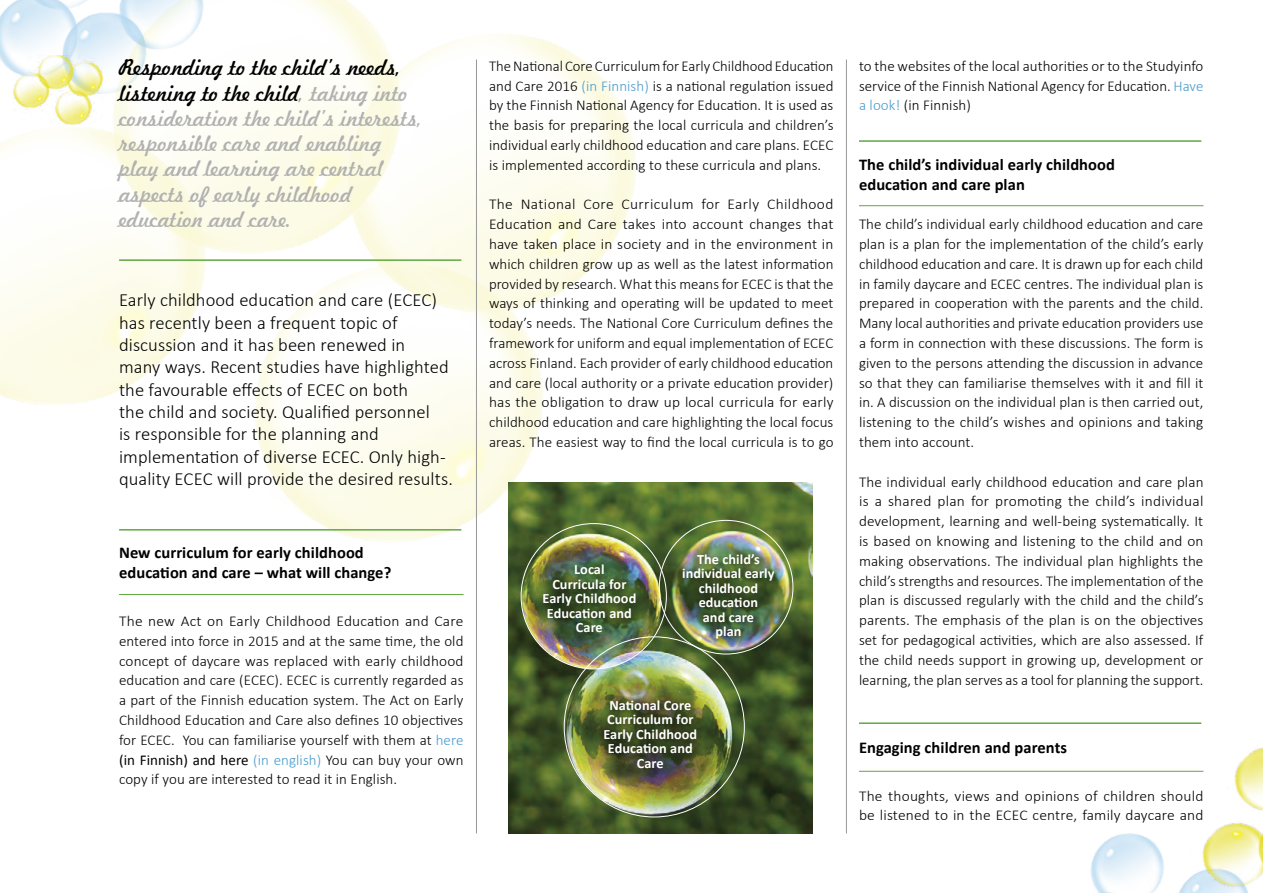
<style>
.page{position:relative;width:1263px;height:893px;background:#fff}
.page>*{position:absolute;margin:0;border:0;box-sizing:border-box;transform-origin:0 0}
.t1{font:21px/25.2px "Freehand 521 BT Regular C";letter-spacing:.005em;color:#b1b1b1}
.t2{font:300 18.6px/22.4px "Calibri";letter-spacing:.005em;color:#000}
.t3{font:700 16.5px/19.8px "Calibri";letter-spacing:.005em;color:#000}
.t4{font:300 15px/19.8px "Calibri";letter-spacing:.005em;color:#000;text-align:justify}
.t5{font:700 14.25px/14.5px "Calibri";letter-spacing:.005em;color:#fff;text-align:center}
.s1{color:#000}
.s2{color:#9f9f9f}
.s3{color:#4a9bcc}
.s4{font-weight:400}
</style>
<div class="page">
<img style="left:0;top:0;width:635px;height:542px">
<hr style="left:476px;top:60px;width:1px;height:773px;background:#989898">
<hr style="left:846px;top:60px;width:1px;height:773px;background:#989898">
<hr style="left:119px;top:594px;width:344px;height:1px;background:#5fa841">
<img style="left:0;top:0;width:205px;height:93px">
<img style="left:508px;top:483px;width:304px;height:350px">
<img style="left:13px;top:55px;width:89px;height:70px">
<img style="left:1090px;top:833px;width:74px;height:60px">
<img style="left:1167px;top:748px;width:96px;height:145px">
<hr style="left:119px;top:259px;width:342px;height:2px;background:#5fa841">
<div style="left:676px;top:547px;width:107px;height:101px;background:#000;opacity:.75"></div>
<div style="left:598px;top:694px;width:108px;height:83px;background:#000;opacity:.75"></div>
<div style="left:536px;top:559px;width:109px;height:83px;background:#000;opacity:.75"></div>
<hr style="left:119px;top:529px;width:342px;height:2px;background:#5fa841">
<hr style="left:859px;top:205px;width:344px;height:1px;background:#5fa841">
<hr style="left:859px;top:140px;width:342px;height:2px;background:#5fa841">
<hr style="left:859px;top:771px;width:344px;height:1px;background:#5fa841">
<hr style="left:859px;top:722px;width:342px;height:2px;background:#5fa841">
<h1 class="t1" style="left:119px;top:55px;width:306px"><span class="s1">Responding to the child’s needs, listening to the child</span><span class="s2">,</span> taking into consideration the child’s interests, responsible care and enabling play and learning are central aspects of early childhood education and care.</h1>
<p class="t2" style="left:119px;top:289px;width:335px">Early childhood education and care (ECEC) has recently been a frequent topic of discussion and it has been renewed in<br>many ways. Recent studies have highlighted the favourable effects of ECEC on both<br>the child and society. Qualified personnel<br>is responsible for the planning and implementation of diverse ECEC. Only high&shy;quality ECEC will provide the desired results.</p>
<p class="t3" style="left:119px;top:543px;width:274px">New curriculum for early childhood education and care – what will change?</p>
<p class="t4" style="left:119px;top:611px;width:346px">The new Act on Early Childhood Education and Care entered into force in 2015 and at the same time, the old concept of daycare was replaced with early childhood education and care (ECEC). ECEC is currently regarded as a part of the Finnish education system. The Act on Early Childhood Education and Care also defines 10 objectives for ECEC. You can familiarise yourself with them at <span class="s3">here </span><span class="s4">(in Finnish) and here</span> <span class="s3">(in english)</span> You can buy your own copy if you are interested to read it in English.</p>
<p class="t4" style="left:489px;top:56px;width:346px">The National Core Curriculum for Early Childhood Education and Care 2016 <span class="s3">(in Finnish)</span> is a national regulation issued by the Finnish National Agency for Education. It is used as the basis for preparing the local curricula and children’s individual early childhood education and care plans. ECEC is implemented according to these curricula and plans.</p>
<p class="t4" style="left:489px;top:194px;width:346px">The National Core Curriculum for Early Childhood Education and Care takes into account changes that have taken place in society and in the environment in which children grow up as well as the latest information provided by research. What this means for ECEC is that the ways of thinking and operating will be updated to meet today’s needs. The National Core Curriculum defines the framework for uniform and equal implementation of ECEC across Finland. Each provider of early childhood education and care (local authority or a private education provider) has the obligation to draw up local curricula for early childhood education and care highlighting the local focus areas. The easiest way to find the local curricula is to go</p>
<p class="t5" style="left:542px;top:562px;width:95px">Local<br>Curricula for<br>Early Childhood<br>Education and<br>Care</p>
<p class="t5" style="left:682px;top:552px;width:94px">The child’s individual early childhood education<br>and care<br>plan</p>
<p class="t5" style="left:603px;top:698px;width:95px">National Core<br>Curriculum for<br>Early Childhood<br>Education and<br>Care</p>
<p class="t4" style="left:859px;top:56px;width:346px">to the websites of the local authorities or to the Studyinfo service of the Finnish National Agency for Education. <span class="s3">Have a look!</span> (in Finnish)</p>
<p class="t3" style="left:859px;top:154px;width:257px">The child’s individual early childhood education and care plan</p>
<p class="t4" style="left:859px;top:214px;width:346px">The child’s individual early childhood education and care plan is a plan for the implementation of the child’s early childhood education and care. It is drawn up for each child in family daycare and ECEC centres. The individual plan is prepared in cooperation with the parents and the child.<br>Many local authorities and private education providers use a form in connection with these discussions. The form is given to the persons attending the discussion in advance so that they can familiarise themselves with it and fill it in. A discussion on the individual plan is then carried out, listening to the child’s wishes and opinions and taking them into account.</p>
<p class="t4" style="left:859px;top:472px;width:346px">The individual early childhood education and care plan is a shared plan for promoting the child’s individual development, learning and well-being systematically. It is based on knowing and listening to the child and on making observations. The individual plan highlights the child’s strengths and resources. The implementation of the plan is discussed regularly with the child and the child’s parents. The emphasis of the plan is on the objectives set for pedagogical activities, which are also assessed. If the child needs support in growing up, development or learning, the plan serves as a tool for planning the support.</p>
<p class="t3" style="left:859px;top:737px;width:210px">Engaging children and parents</p>
<p class="t4" style="left:859px;top:786px;width:346px">The thoughts, views and opinions of children should be listened to in the ECEC centre, family daycare and</p>
</div>
